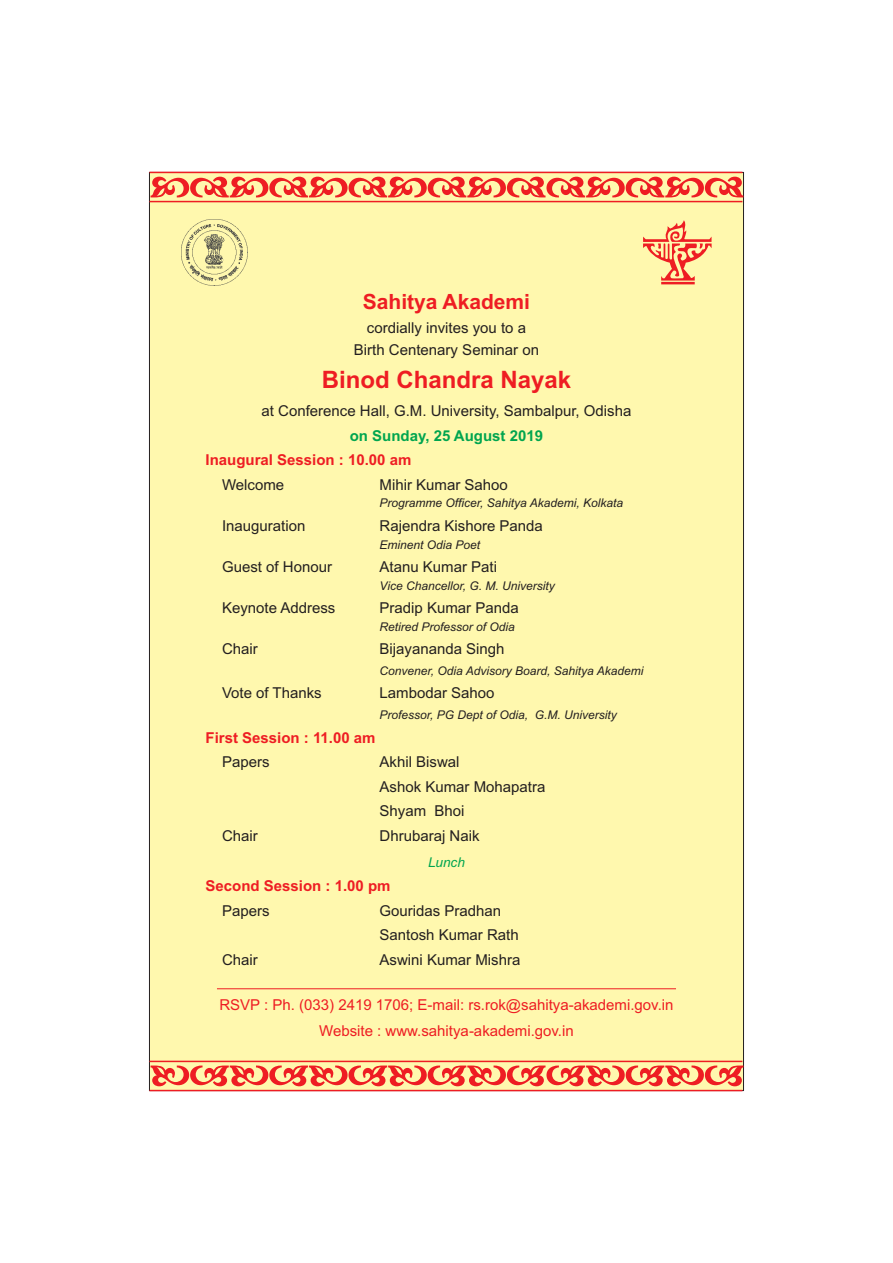
<style>
.page{position:relative;width:893px;height:1263px;background:#fff}
.page>*{position:absolute;margin:0;border:0;box-sizing:border-box;transform-origin:0 0}
.t1{font:700 24px "Arial";color:#ee1d23}
.t2{font:700 21px "Arial";color:#ee1d23}
.t3{font:15px/24.5px "Arial";color:#231f20}
.t4{font:15px/25.2px "Arial";color:#ee1d23;text-align:center}
.t5{font:700 15px "Arial";color:#ee1d23}
.t6{font:700 15px "Arial";color:#00a54f}
.t7{font:italic 13.5px "Arial";color:#00a54f}
.t8{font:italic 12px "Arial";color:#231f20}
</style>
<div class="page">
<div style="left:149px;top:172px;width:595px;height:919px;background:#fff8ae"></div>
<svg style="left:151px;top:177px;width:592px;height:20px;background:#f68b69"></svg>
<hr style="left:149px;top:172px;width:593px;height:1px;background:#ee1d23">
<hr style="left:149px;top:201px;width:593px;height:1px;background:#ee1d23">
<svg style="left:151px;top:1065px;width:592px;height:21px;background:#f68f6b"></svg>
<hr style="left:149px;top:1090px;width:593px;height:1px;background:#ee1d23">
<hr style="left:149px;top:1061px;width:593px;height:1px;background:#ee1d23">
<svg style="left:643px;top:220px;width:69px;height:64px;background:#fabd88"></svg>
<img style="left:181px;top:220px;width:66px;height:65px">
<hr style="left:217px;top:988px;width:459px;height:1px;background:#ee1d23">
<h2 class="t2" style="left:363px;top:293px;width:169px">Sahitya Akademi</h2>
<p class="t3" style="left:354px;top:317px;width:187px;line-height:22.4px;text-align:center">cordially invites you to a<br>Birth Centenary Seminar on</p>
<h1 class="t1" style="left:322px;top:371px;width:251px">Binod Chandra Nayak</h1>
<p class="t3" style="left:262px;top:400px;width:371px">at Conference Hall, G.M. University, Sambalpur, Odisha</p>
<p class="t6" style="left:350px;top:430px;width:195px">on Sunday, 25 August 2019</p>
<p class="t5" style="left:206px;top:454px;width:207px">Inaugural Session : 10.00 am</p>
<p class="t3" style="left:222px;top:474px;width:64px">Welcome</p>
<p class="t3" style="left:380px;top:474px;width:130px">Mihir Kumar Sahoo</p>
<p class="t8" style="left:380px;top:499px;width:245px">Programme Officer, Sahitya Akademi, Kolkata</p>
<p class="t3" style="left:222px;top:515px;width:85px">Inauguration</p>
<p class="t3" style="left:380px;top:515px;width:165px">Rajendra Kishore Panda</p>
<p class="t8" style="left:380px;top:540px;width:102px">Eminent Odia Poet</p>
<p class="t3" style="left:222px;top:556px;width:112px">Guest of Honour</p>
<p class="t3" style="left:380px;top:556px;width:119px">Atanu Kumar Pati</p>
<p class="t8" style="left:380px;top:581px;width:177px">Vice Chancellor, G. M. University</p>
<p class="t3" style="left:222px;top:597px;width:115px">Keynote Address</p>
<p class="t3" style="left:380px;top:597px;width:141px">Pradip Kumar Panda</p>
<p class="t8" style="left:380px;top:622px;width:137px">Retired Professor of Odia</p>
<p class="t3" style="left:222px;top:638px;width:37px">Chair</p>
<p class="t3" style="left:380px;top:638px;width:127px">Bijayananda Singh</p>
<p class="t8" style="left:380px;top:666px;width:265px">Convener, Odia Advisory Board, Sahitya Akademi</p>
<p class="t3" style="left:222px;top:682px;width:101px">Vote of Thanks</p>
<p class="t3" style="left:380px;top:682px;width:117px">Lambodar Sahoo</p>
<p class="t8" style="left:380px;top:710px;width:239px">Professor, PG Dept of Odia, G.M. University</p>
<p class="t3" style="left:222px;top:751px;width:49px">Papers</p>
<p class="t3" style="left:380px;top:751px;width:167px">Akhil Biswal<br>Ashok Kumar Mohapatra<br>Shyam Bhoi</p>
<p class="t3" style="left:222px;top:824px;width:37px">Chair</p>
<p class="t3" style="left:380px;top:824px;width:102px">Dhrubaraj Naik</p>
<p class="t5" style="left:206px;top:732px;width:172px">First Session : 11.00 am</p>
<p class="t5" style="left:206px;top:880px;width:187px">Second Session : 1.00 pm</p>
<p class="t7" style="left:428px;top:857px;width:38px">Lunch</p>
<p class="t3" style="left:222px;top:900px;width:49px">Papers</p>
<p class="t3" style="left:380px;top:900px;width:141px">Gouridas Pradhan<br>Santosh Kumar Rath</p>
<p class="t3" style="left:222px;top:949px;width:37px">Chair</p>
<p class="t3" style="left:380px;top:949px;width:142px">Aswini Kumar Mishra</p>
<p class="t4" style="left:219px;top:994px;width:456px">RSVP : Ph. (033) 2419 1706; E-mail: rs.rok@sahitya-akademi.gov.in<br>Website : www.sahitya-akademi.gov.in</p>
</div>
